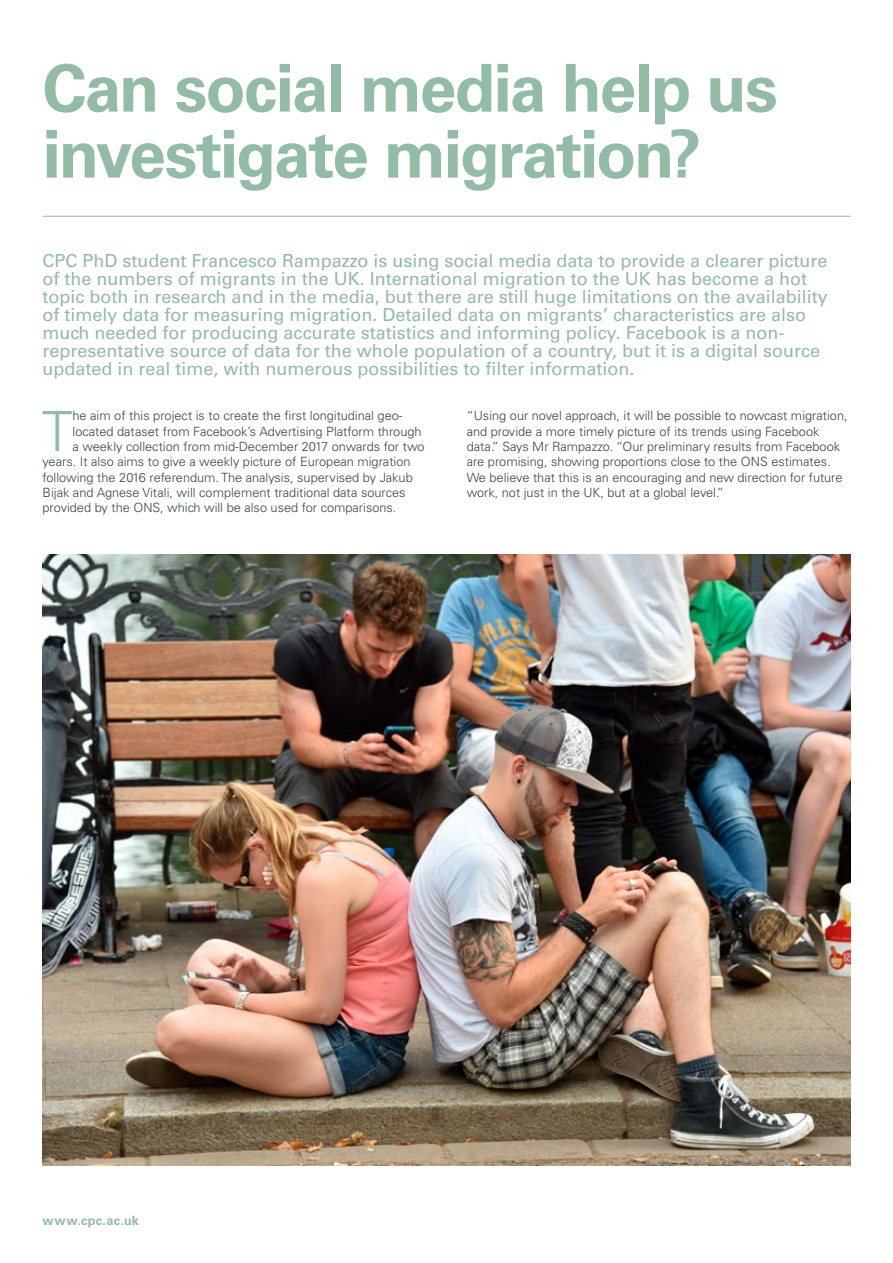
<style>
.page{position:relative;width:893px;height:1263px;background:#fff}
.page>*{position:absolute;margin:0;border:0;box-sizing:border-box;transform-origin:0 0}
.t1{font:700 66px/66px "Univers LT Std";letter-spacing:-.03em;color:#92bca5}
.t2{font:300 55.35px "Univers LT Std";color:#92bca5}
.t3{font:18px/18px "Univers LT Std";color:#92bca5}
.t4{font:300 12.75px/15.5px "Univers LT Std";color:#364546}
.t5{font:700 12.75px "Univers LT Std";letter-spacing:.03em;color:#92bca5}
</style>
<div class="page">
<img style="left:43px;top:554px;width:807px;height:611px">
<hr style="left:43px;top:216px;width:807px;height:1px;background:#92bca5">
<h1 class="t1" style="left:43px;top:56px;width:737px">Can social media help us investigate migration?</h1>
<p class="t3" style="left:43px;top:251px;width:787px">CPC PhD student Francesco Rampazzo is using social media data to provide a clearer picture of the numbers of migrants in the UK. International migration to the UK has become a hot topic both in research and in the media, but there are still huge limitations on the availability of timely data for measuring migration. Detailed data on migrants’ characteristics are also much needed for producing accurate statistics and informing policy. Facebook is a non&shy;representative source of data for the whole population of a country, but it is a digital source updated in real time, with numerous possibilities to filter information.</p>
<h2 class="t2" style="left:42px;top:398px;width:32px">T</h2>
<p class="t4" style="left:73px;top:408px;width:331px">he aim of this project is to create the first longitudinal geo-</p>
<p class="t4" style="left:73px;top:423px;width:351px">located dataset from Facebook’s Advertising Platform through</p>
<p class="t4" style="left:73px;top:439px;width:354px">a weekly collection from mid-December 2017 onwards for two</p>
<p class="t4" style="left:43px;top:454px;width:370px">years. It also aims to give a weekly picture of European migration</p>
<p class="t4" style="left:43px;top:469px;width:372px">following the 2016 referendum. The analysis, supervised by Jakub</p>
<p class="t4" style="left:43px;top:485px;width:365px">Bijak and Agnese Vitali, will complement traditional data sources</p>
<p class="t4" style="left:43px;top:500px;width:355px">provided by the ONS, which will be also used for comparisons.</p>
<p class="t4" style="left:467px;top:408px;width:382px">“Using our novel approach, it will be possible to nowcast migration, and provide a more timely picture of its trends using Facebook data.” Says Mr Rampazzo. “Our preliminary results from Facebook are promising, showing proportions close to the ONS estimates.<br>We believe that this is an encouraging and new direction for future work, not just in the UK, but at a global level.”</p>
<p class="t5" style="left:43px;top:1213px;width:98px">www.cpc.ac.uk</p>
</div>
